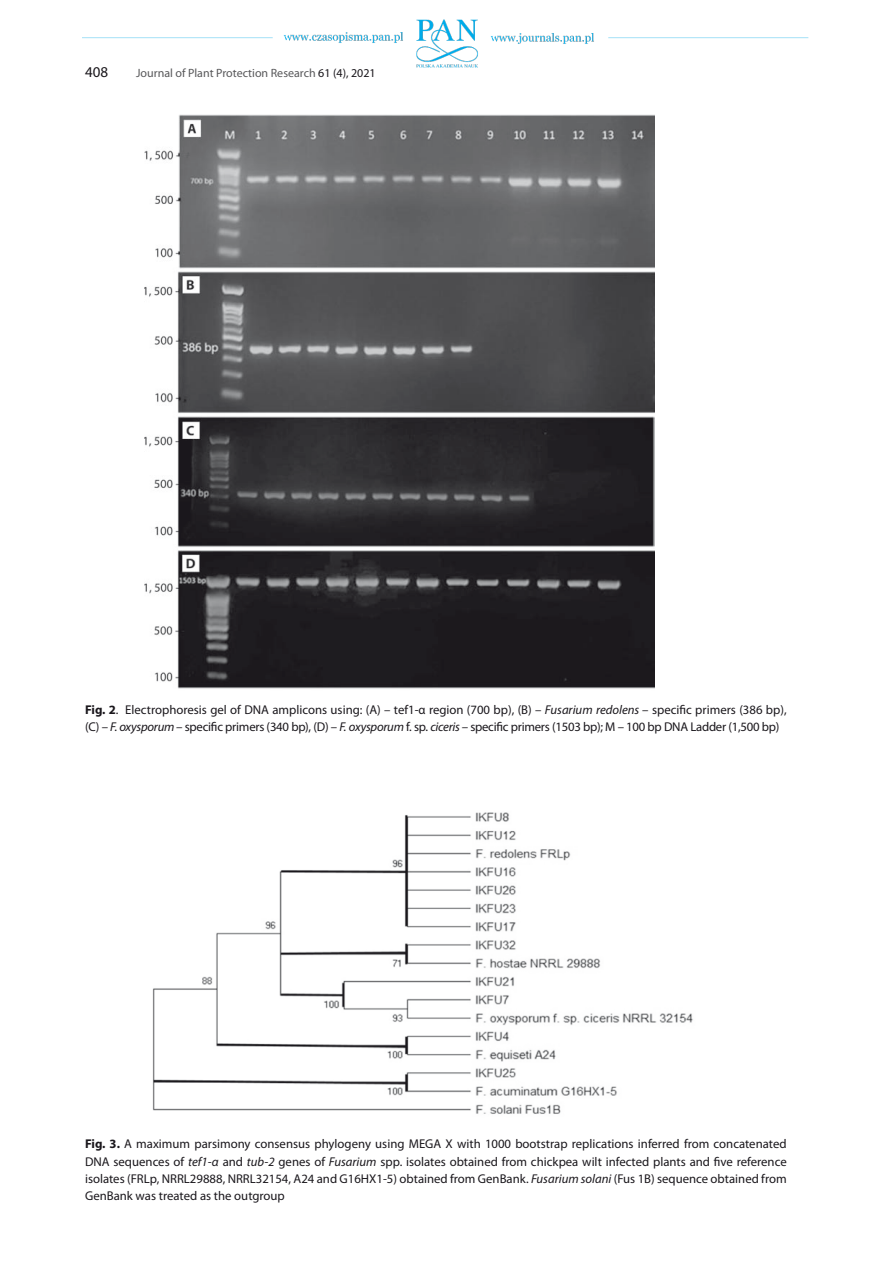
<style>
.page{position:relative;width:893px;height:1263px;background:#fff}
.page>*{position:absolute;margin:0;border:0;box-sizing:border-box;transform-origin:0 0}
.t1{font:15px "Myriad Pro";color:#1a171c}
.t2{font:12.75px/17.2px "Myriad Pro";color:#1a171c}
.t3{font:12px "Myriad Pro";color:#58585a}
.s1{color:#1a171c}
.s2{font-weight:700}
.s3{font-style:italic}
</style>
<div class="page">
<img style="left:82px;top:19px;width:727px;height:49px">
<img style="left:152px;top:812px;width:541px;height:302px">
<img style="left:145px;top:114px;width:510px;height:575px">
<p class="t1" style="left:85px;top:63px;width:25px">408</p>
<p class="t3" style="left:136px;top:66px;width:241px">Journal of Plant Protection Research <span class="s1">61 (4), 2021</span></p>
<p class="t2" style="left:85px;top:701px;width:703px"><span class="s2">Fig. 2</span>. Electrophoresis gel of DNA amplicons using: (A) – tef1-α region (700 bp), (B) – <span class="s3">Fusarium redolens</span> – specific primers (386 bp), (C) – <span class="s3">F. oxysporum –</span> specific primers (340 bp), (D) – <span class="s3">F. oxysporum</span> f. sp. <span class="s3">ciceris –</span> specific primers (1503 bp); M – 100 bp DNA Ladder (1,500 bp)</p>
<p class="t2" style="left:85px;top:1135px;width:703px;text-align:justify"><span class="s2">Fig. 3.</span> A maximum parsimony consensus phylogeny using MEGA X with 1000 bootstrap replications inferred from concatenated DNA sequences of <span class="s3">tef1-α</span> and <span class="s3">tub-2</span> genes of <span class="s3">Fusarium</span> spp. isolates obtained from chickpea wilt infected plants and five reference isolates (FRLp, NRRL29888, NRRL32154, A24 and G16HX1-5) obtained from GenBank. <span class="s3">Fusarium solani</span> (Fus 1B) sequence obtained from GenBank was treated as the outgroup</p>
</div>
